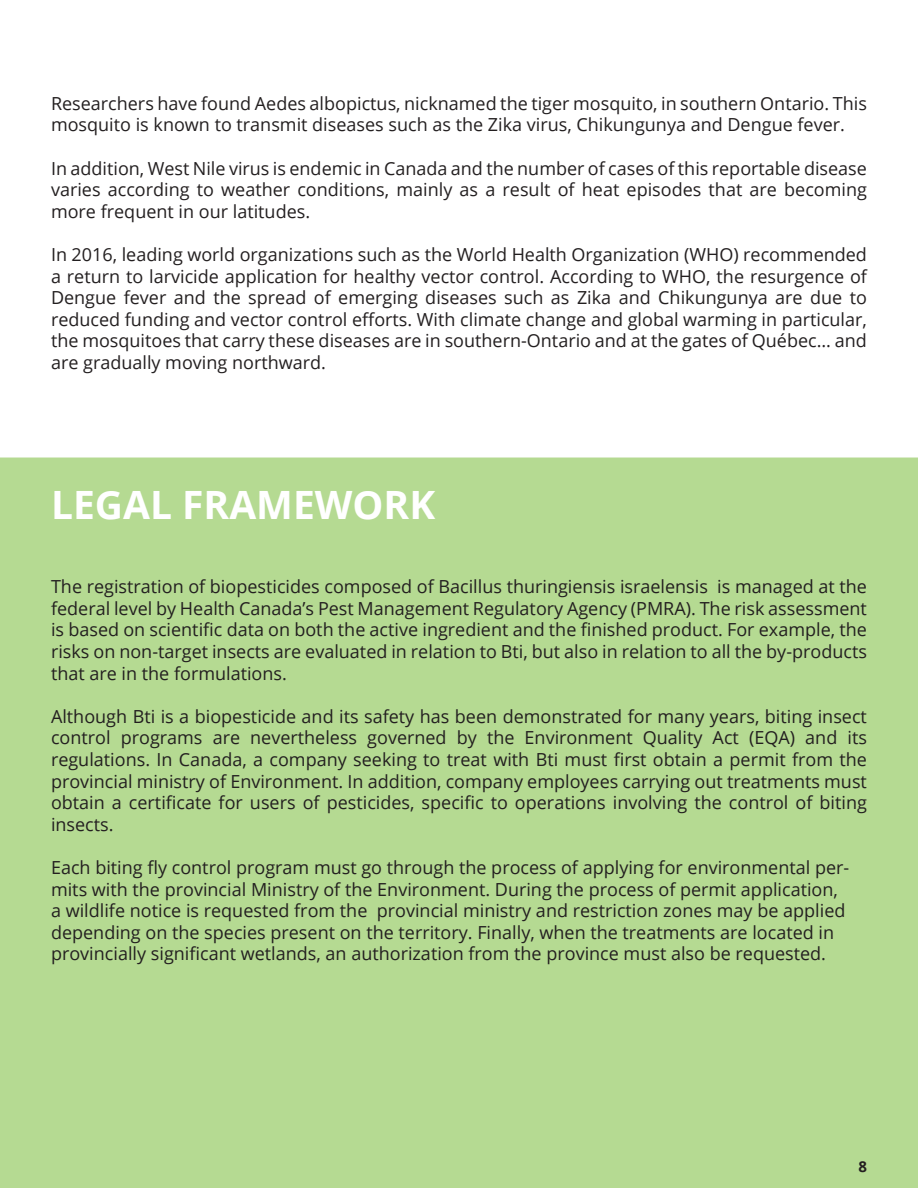
<style>
.page{position:relative;width:918px;height:1188px;background:#fff}
.page>*{position:absolute;margin:0;border:0;box-sizing:border-box;transform-origin:0 0}
.t1{font:700 39px "Open Sans";color:#fff}
.t2{font:18px/21.6px "Open Sans";color:#231f20;text-align:justify}
.t3{font:700 15px "Open Sans";color:#231f20}
</style>
<div class="page">
<div style="left:0;top:458px;width:918px;height:730px;background:#b5da92"></div>
<p class="t2" style="left:51px;top:92px;width:817px">Researchers have found Aedes albopictus, nicknamed the tiger mosquito, in southern Ontario. This mosquito is known to transmit diseases such as the Zika virus, Chikungunya and Dengue fever.</p>
<p class="t2" style="left:51px;top:157px;width:817px">In addition, West Nile virus is endemic in Canada and the number of cases of this reportable disease varies according to weather conditions, mainly as a result of heat episodes that are becoming more frequent in our latitudes.</p>
<p class="t2" style="left:51px;top:243px;width:817px">In 2016, leading world organizations such as the World Health Organization (WHO) recommended a return to larvicide application for healthy vector control. According to WHO, the resurgence of Dengue fever and the spread of emerging diseases such as Zika and Chikungunya are due to reduced funding and vector control efforts. With climate change and global warming in particular, the mosquitoes that carry these diseases are in southern-Ontario and at the gates of Québec... and are gradually moving northward.</p>
<p class="t1" style="left:51px;top:478px;width:386px">LEGAL FRAMEWORK</p>
<p class="t2" style="left:51px;top:575px;width:817px">The registration of biopesticides composed of Bacillus thuringiensis israelensis is managed at the federal level by Health Canada’s Pest Management Regulatory Agency (PMRA). The risk assessment is based on scientific data on both the active ingredient and the finished product. For example, the risks on non-target insects are evaluated in relation to Bti, but also in relation to all the by-products that are in the formulations.</p>
<p class="t2" style="left:51px;top:705px;width:817px">Although Bti is a biopesticide and its safety has been demonstrated for many years, biting insect control programs are nevertheless governed by the Environment Quality Act (EQA) and its regulations. In Canada, a company seeking to treat with Bti must first obtain a permit from the provincial ministry of Environment. In addition, company employees carrying out treatments must obtain a certificate for users of pesticides, specific to operations involving the control of biting insects.</p>
<p class="t2" style="left:51px;top:856px;width:800px;text-align:left">Each biting fly control program must go through the process of applying for environmental per&shy;mits with the provincial Ministry of the Environment. During the process of permit application, a wildlife notice is requested from the provincial ministry and restriction zones may be applied depending on the species present on the territory. Finally, when the treatments are located in provincially significant wetlands, an authorization from the province must also be requested.</p>
<p class="t3" style="left:858px;top:1156px;width:10px">8</p>
</div>
